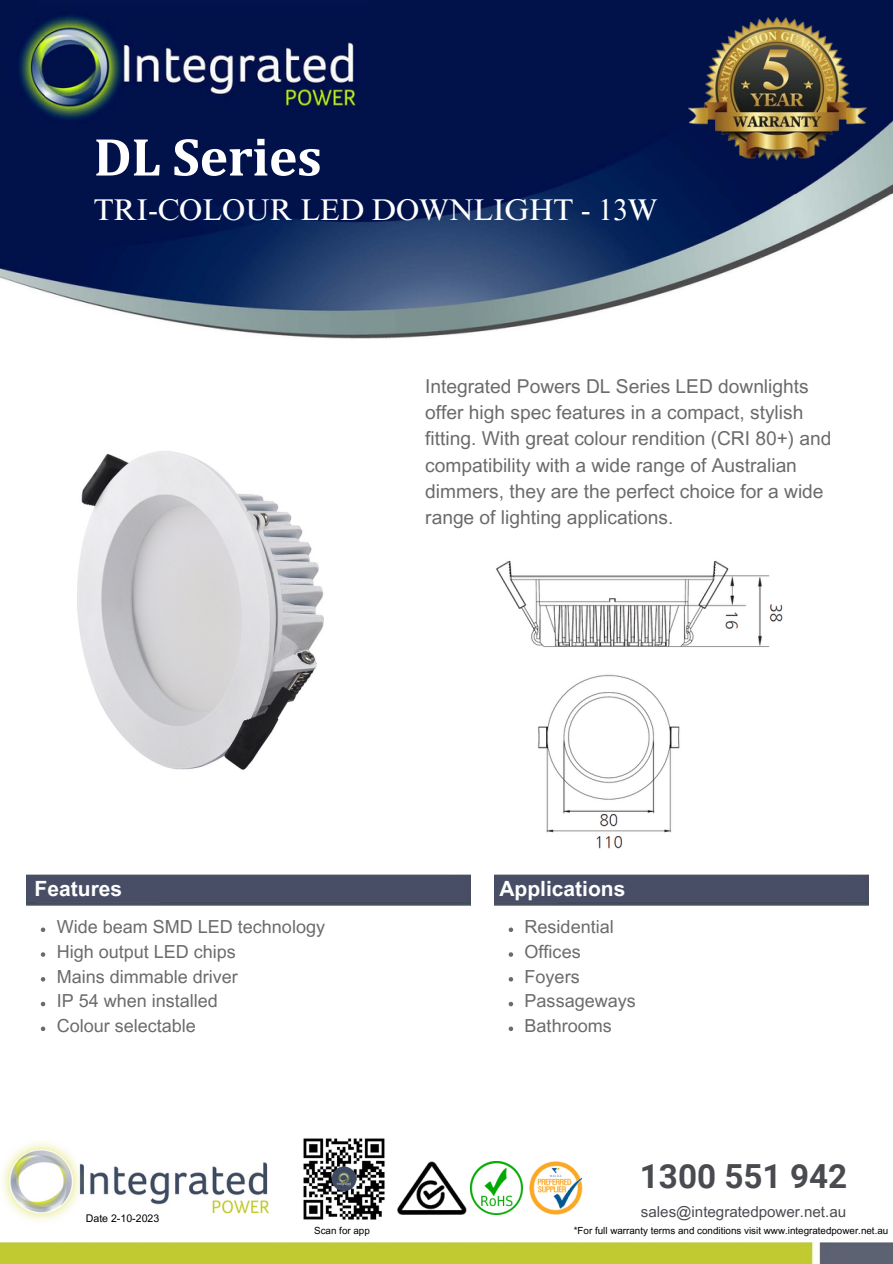
<style>
.page{position:relative;width:893px;height:1264px;background:#fff}
.page>*{position:absolute;margin:0;border:0;box-sizing:border-box;transform-origin:0 0}
.t1{font:700 54px "Cambria";letter-spacing:-.005em;color:#fff}
.t2{font:700 33.3px "Roboto";color:#494b50}
.t3{font:30px "Times NRMT Pro";letter-spacing:-.005em;color:#fff}
.t4{font:700 21px "Arial MT Pro";color:#fff}
.t5{font:19.2px/26.4px "Arial MT Pro";color:#6b6b6b}
.t6{font:18px "Arial MT Pro";color:#6b6b6b}
.t7{font:15.15px "Arial MT Pro";color:#494b50}
.t8{font:10.65px "Arial MT Pro";color:#000}
.t9{font:9.75px "Arial MT Pro";color:#000}
</style>
<div class="page">
<img style="left:0;top:0;width:892px;height:339px">
<div style="left:35px;top:0;width:334px;height:91px;background:#01124c"></div>
<img style="left:0;top:7px;width:402px;height:117px">
<img style="left:687px;top:18px;width:179px;height:143px">
<img style="left:2px;top:1142px;width:266px;height:79px">
<img style="left:0;top:1242px;width:892px;height:21px">
<img style="left:470px;top:1161px;width:52px;height:52px">
<img style="left:397px;top:1161px;width:69px;height:52px">
<img style="left:529px;top:1161px;width:53px;height:52px">
<img style="left:303px;top:1138px;width:82px;height:82px">
<img style="left:26px;top:875px;width:445px;height:30px">
<img style="left:494px;top:875px;width:374px;height:30px">
<img style="left:496px;top:560px;width:287px;height:289px">
<img style="left:77px;top:451px;width:247px;height:319px">
<svg style="left:41px;top:927px;width:4px;height:5px"></svg>
<svg style="left:41px;top:952px;width:4px;height:4px"></svg>
<svg style="left:41px;top:977px;width:4px;height:4px"></svg>
<svg style="left:41px;top:1001px;width:4px;height:5px"></svg>
<svg style="left:41px;top:1026px;width:4px;height:5px"></svg>
<svg style="left:508px;top:927px;width:5px;height:5px"></svg>
<svg style="left:508px;top:952px;width:5px;height:4px"></svg>
<svg style="left:508px;top:977px;width:5px;height:4px"></svg>
<svg style="left:508px;top:1001px;width:5px;height:5px"></svg>
<svg style="left:508px;top:1026px;width:5px;height:5px"></svg>
<h1 class="t1" style="left:94px;top:124px;width:229px">DL Series</h1>
<p class="t3" style="left:94px;top:198px;width:565px">TRI-COLOUR LED DOWNLIGHT - 13W</p>
<h3 class="t5" style="left:425px;top:375px;width:408px">Integrated Powers DL Series LED downlights offer high spec features in a compact, stylish fitting. With great colour rendition (CRI 80+) and compatibility with a wide range of Australian dimmers, they are the perfect choice for a wide range of lighting applications.</h3>
<h6 class="t4" style="left:35px;top:881px;width:89px">Features</h6>
<h6 class="t4" style="left:499px;top:881px;width:127px">Applications</h6>
<h6 class="t6" style="left:57px;top:920px;width:270px">Wide beam SMD LED technology</h6>
<h6 class="t6" style="left:57px;top:944px;width:181px">High output LED chips</h6>
<h6 class="t6" style="left:57px;top:969px;width:183px">Mains dimmable driver</h6>
<h6 class="t6" style="left:57px;top:994px;width:163px">IP 54 when installed</h6>
<p class="t6" style="left:57px;top:1019px;width:141px">Colour selectable</p>
<p class="t6" style="left:524px;top:920px;width:91px">Residential</p>
<p class="t6" style="left:524px;top:944px;width:58px">Offices</p>
<p class="t6" style="left:524px;top:969px;width:57px">Foyers</p>
<p class="t6" style="left:524px;top:994px;width:113px">Passageways</p>
<p class="t6" style="left:524px;top:1019px;width:89px">Bathrooms</p>
<h4 class="t8" style="left:86px;top:1214px;width:75px">Date 2-10-2023</h4>
<p class="t2" style="left:640px;top:1157px;width:209px">1300 551 942</p>
<h4 class="t7" style="left:641px;top:1206px;width:207px">sales@integratedpower.net.au</h4>
<h6 class="t9" style="left:314px;top:1226px;width:57px">Scan for app</h6>
<h6 class="t9" style="left:573px;top:1226px;width:316px">*For full warranty terms and conditions visit www.integratedpower.net.au</h6>
</div>
